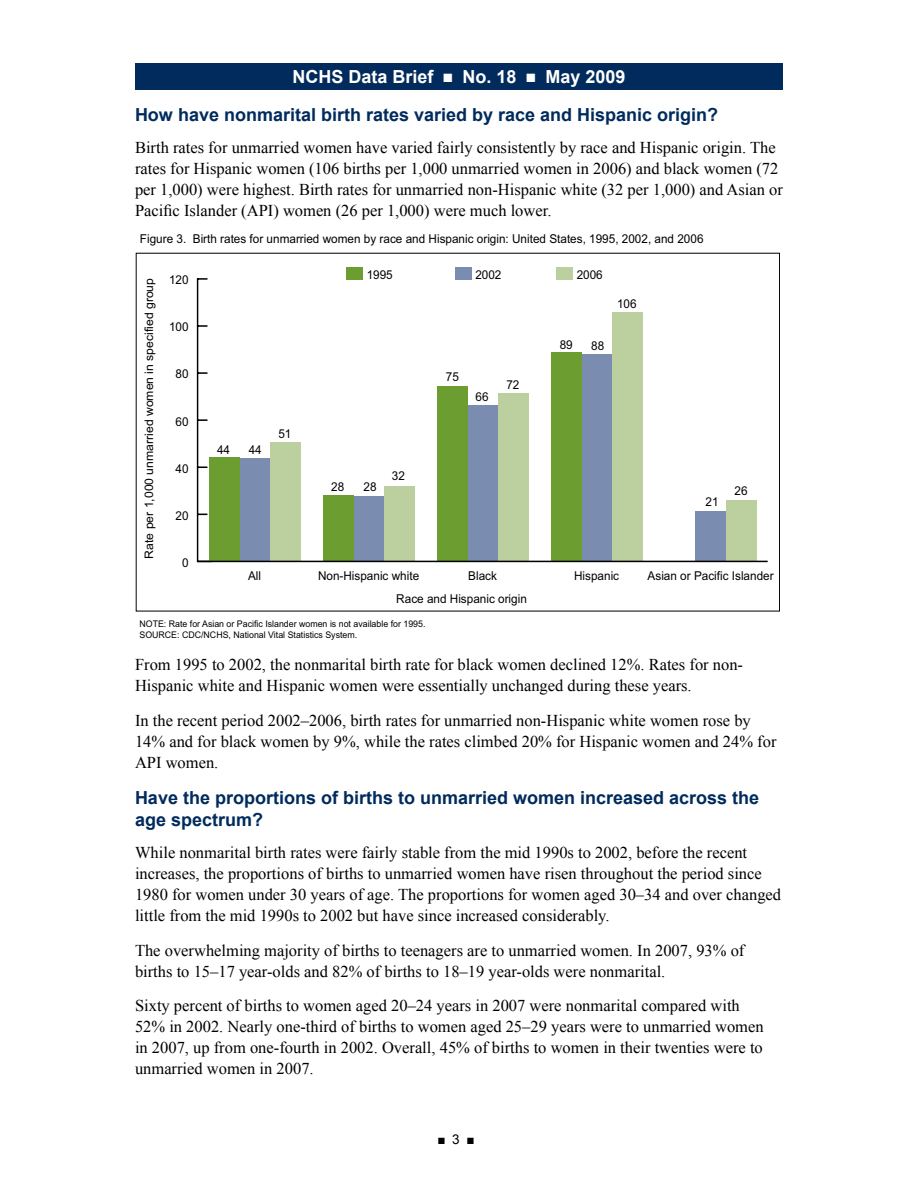
<style>
.page{position:relative;width:918px;height:1188px;background:#fff}
.page>*{position:absolute;margin:0;border:0;box-sizing:border-box;transform-origin:0 0}
.Heading_2{font:700 18px/22.5px "Arial";color:#002b5c}
.t1{font:700 18px "Arial";color:#fff}
.t2{font:16.5px/21px "Times New Roman";color:#000}
.t3{font:13.5px "Arial";color:#000}
.t4{font:12.15px "Arial";color:#000;scale:.96 1}
.t5{font:11.7px "Arial";color:#000;scale:1.04 1}
.t6{font:9.15px/10.9px "Arial";color:#000;scale:.96 1}
</style>
<div class="page">
<div style="left:135px;top:63px;width:648px;height:27px;background:#002b5c"></div>
<div style="left:346px;top:268px;width:17px;height:12px;background:#6c9d31"></div>
<div style="left:455px;top:268px;width:17px;height:12px;background:#7a8cb0"></div>
<div style="left:556px;top:268px;width:17px;height:12px;background:#bcd09f"></div>
<hr style="left:197px;top:278px;width:1px;height:284px;background:#000">
<svg style="left:198px;top:419px;width:9px;height:2px"></svg>
<svg style="left:198px;top:372px;width:9px;height:2px"></svg>
<svg style="left:198px;top:325px;width:9px;height:2px"></svg>
<svg style="left:198px;top:278px;width:9px;height:2px"></svg>
<div style="left:270px;top:442px;width:30px;height:119px;background:#bcd09f"></div>
<div style="left:384px;top:486px;width:30px;height:75px;background:#bcd09f"></div>
<div style="left:498px;top:393px;width:30px;height:168px;background:#bcd09f"></div>
<div style="left:612px;top:312px;width:30px;height:249px;background:#bcd09f"></div>
<div style="left:726px;top:500px;width:30px;height:61px;background:#bcd09f"></div>
<div style="left:239px;top:459px;width:31px;height:102px;background:#7a8cb0"></div>
<div style="left:353px;top:496px;width:31px;height:65px;background:#7a8cb0"></div>
<div style="left:467px;top:406px;width:31px;height:155px;background:#7a8cb0"></div>
<div style="left:581px;top:354px;width:31px;height:207px;background:#7a8cb0"></div>
<div style="left:695px;top:511px;width:31px;height:50px;background:#7a8cb0"></div>
<div style="left:209px;top:457px;width:30px;height:104px;background:#6c9d31"></div>
<div style="left:323px;top:495px;width:30px;height:66px;background:#6c9d31"></div>
<div style="left:437px;top:386px;width:30px;height:175px;background:#6c9d31"></div>
<div style="left:551px;top:352px;width:30px;height:209px;background:#6c9d31"></div>
<hr style="left:197px;top:561px;width:571px;height:1px;background:#000">
<p class="t1" style="left:293px;top:65px;width:334px">NCHS Data Brief ■ No. 18 ■ May 2009</p>
<p class="Heading_2" style="left:135px;top:104px;width:585px">How have nonmarital birth rates varied by race and Hispanic origin?</p>
<p class="t2" style="left:135px;top:137px;width:649px">Birth rates for unmarried women have varied fairly consistently by race and Hispanic origin. The rates for Hispanic women (106 births per 1,000 unmarried women in 2006) and black women (72 per 1,000) were highest. Birth rates for unmarried non-Hispanic white (32 per 1,000) and Asian or Pacific Islander (API) women (26 per 1,000) were much lower.</p>
<p class="t4" style="left:140px;top:231px;width:589px">Figure 3. Birth rates for unmarried women by race and Hispanic origin: United States, 1995, 2002, and 2006</p>
<p class="t5" style="left:141px;top:559px;width:271px;rotate:-90deg">Rate per 1,000 unmarried women in specified group</p>
<p class="t4" style="left:169px;top:272px;width:22px">120</p>
<p class="t4" style="left:169px;top:319px;width:22px">100</p>
<p class="t4" style="left:176px;top:366px;width:15px">80</p>
<p class="t4" style="left:176px;top:413px;width:15px">60</p>
<p class="t4" style="left:176px;top:460px;width:15px">40</p>
<p class="t4" style="left:176px;top:507px;width:15px">20</p>
<p class="t4" style="left:182px;top:555px;width:8px">0</p>
<p class="t4" style="left:217px;top:442px;width:15px">44</p>
<p class="t4" style="left:249px;top:442px;width:15px">44</p>
<p class="t4" style="left:278px;top:426px;width:15px">51</p>
<p class="t4" style="left:367px;top:266px;width:29px">1995</p>
<p class="t4" style="left:475px;top:266px;width:29px">2002</p>
<p class="t4" style="left:577px;top:266px;width:29px">2006</p>
<p class="t4" style="left:446px;top:369px;width:15px">75</p>
<p class="t4" style="left:476px;top:389px;width:15px">66</p>
<p class="t4" style="left:506px;top:376px;width:15px">72</p>
<p class="t4" style="left:560px;top:337px;width:15px">89</p>
<p class="t4" style="left:591px;top:338px;width:15px">88</p>
<p class="t4" style="left:617px;top:296px;width:22px">106</p>
<p class="t4" style="left:331px;top:479px;width:15px">28</p>
<p class="t4" style="left:364px;top:479px;width:15px">28</p>
<p class="t4" style="left:392px;top:468px;width:15px">32</p>
<p class="t4" style="left:705px;top:494px;width:15px">21</p>
<p class="t4" style="left:734px;top:483px;width:15px">26</p>
<p class="t4" style="left:248px;top:567px;width:15px">All</p>
<p class="t4" style="left:318px;top:567px;width:107px">Non-Hispanic white</p>
<p class="t4" style="left:468px;top:567px;width:31px">Black</p>
<p class="t4" style="left:574px;top:567px;width:48px">Hispanic</p>
<p class="t4" style="left:648px;top:567px;width:133px">Asian or Pacific Islander</p>
<p class="t4" style="left:396px;top:591px;width:138px">Race and Hispanic origin</p>
<p class="t6" style="left:139px;top:619px;width:299px">NOTE: Rate for Asian or Pacific Islander women is not available for 1995.<br>SOURCE: CDC/NCHS, National Vital Statistics System.</p>
<p class="t2" style="left:135px;top:654px;width:610px">From 1995 to 2002, the nonmarital birth rate for black women declined 12%. Rates for non-<br>Hispanic white and Hispanic women were essentially unchanged during these years.</p>
<p class="t2" style="left:135px;top:710px;width:643px">In the recent period 2002–2006, birth rates for unmarried non-Hispanic white women rose by<br>14% and for black women by 9%, while the rates climbed 20% for Hispanic women and 24% for<br>API women.</p>
<p class="Heading_2" style="left:135px;top:787px;width:626px">Have the proportions of births to unmarried women increased across the age spectrum?</p>
<p class="t2" style="left:135px;top:842px;width:648px">While nonmarital birth rates were fairly stable from the mid 1990s to 2002, before the recent increases, the proportions of births to unmarried women have risen throughout the period since 1980 for women under 30 years of age. The proportions for women aged 30–34 and over changed little from the mid 1990s to 2002 but have since increased considerably.</p>
<p class="t2" style="left:135px;top:939px;width:611px">The overwhelming majority of births to teenagers are to unmarried women. In 2007, 93% of births to 15–17 year-olds and 82% of births to 18–19 year-olds were nonmarital.</p>
<p class="t2" style="left:135px;top:995px;width:630px">Sixty percent of births to women aged 20–24 years in 2007 were nonmarital compared with 52% in 2002. Nearly one-third of births to women aged 25–29 years were to unmarried women in 2007, up from one-fourth in 2002. Overall, 45% of births to women in their twenties were to unmarried women in 2007.</p>
<p class="t3" style="left:437px;top:1130px;width:39px">■ 3 ■</p>
</div>
